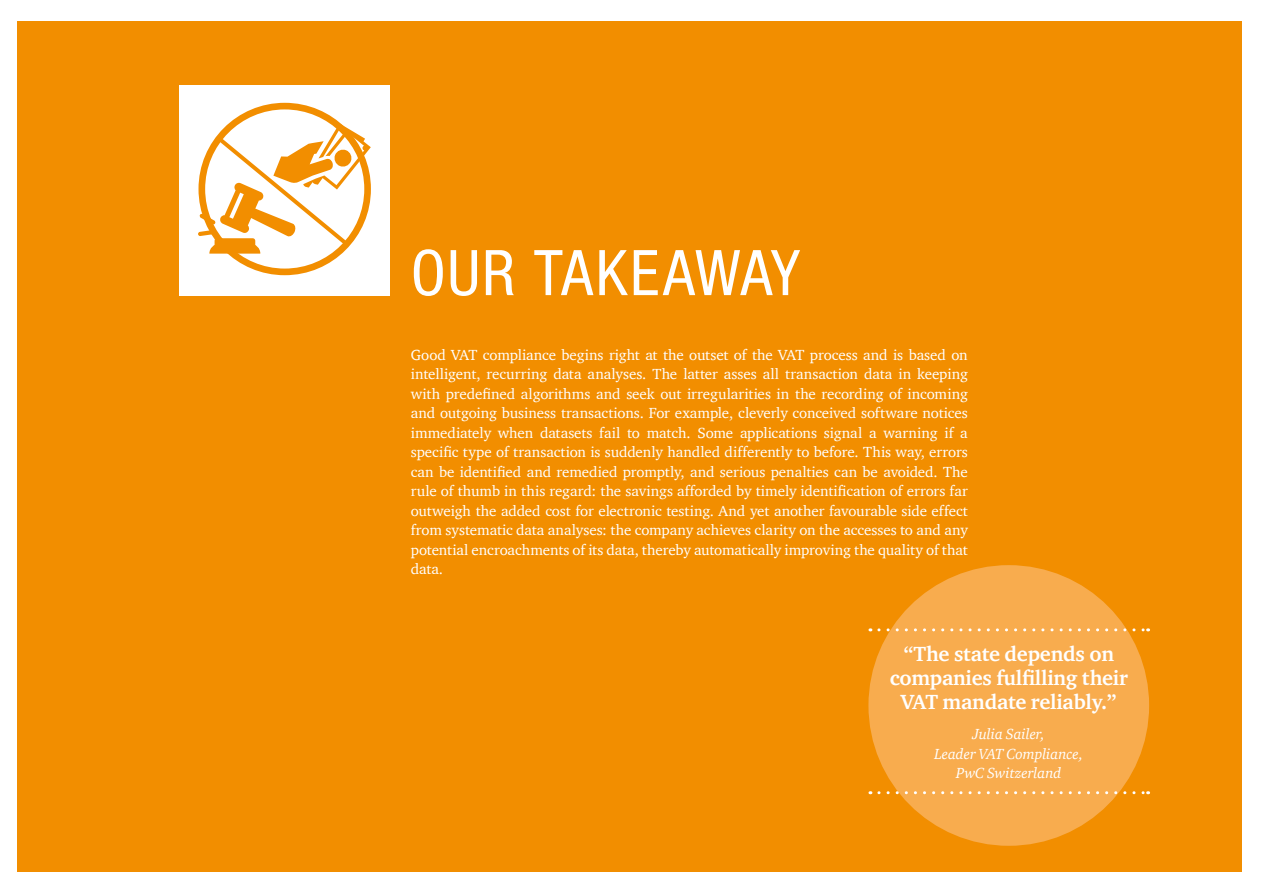
<style>
.page{position:relative;width:1263px;height:893px;background:#fff}
.page>*{position:absolute;margin:0;border:0;box-sizing:border-box;transform-origin:0 0}
.t1{font:condensed 63px "Helvetica Neue LT Std";letter-spacing:.025em;color:#fff}
.t2{font:700 21px/24px "ITC Charter Com";letter-spacing:-.01em;color:#fff;text-align:center}
.t3{font:15px/19.5px "ITC Charter Com";letter-spacing:-.01em;color:#fff;text-align:justify}
.t4{font:italic 15px/19.5px "ITC Charter Com";letter-spacing:-.005em;color:#fff;text-align:center}
</style>
<div class="page">
<div style="left:18px;top:21px;width:1224px;height:851px;background:#f28e00"></div>
<div style="left:868px;top:565px;width:281px;height:281px;background:#f8ac4e;border-radius:50%"></div>
<svg style="left:879px;top:628px;width:269px;height:3px"></svg>
<svg style="left:879px;top:791px;width:269px;height:3px"></svg>
<div style="left:179px;top:85px;width:210px;height:210px;background:#fff"></div>
<div style="left:198px;top:103px;width:173px;height:172px;border:7px solid #f28e00;border-radius:50%"></div>
<svg style="left:198px;top:123px;width:173px;height:131px"></svg>
<h1 class="t1" style="left:411px;top:236px;width:391px">OUR TAKEAWAY</h1>
<p class="t3" style="left:411px;top:345px;width:559px">Good VAT compliance begins right at the outset of the VAT process and is based on intelligent, recurring data analyses. The latter asses all transaction data in keeping with predefined algorithms and seek out irregularities in the recording of incoming and outgoing business transactions. For example, cleverly conceived software notices immediately when datasets fail to match. Some applications signal a warning if a specific type of transaction is suddenly handled differently to before. This way, errors can be identified and remedied promptly, and serious penalties can be avoided. The rule of thumb in this regard: the savings afforded by timely identification of errors far outweigh the added cost for electronic testing. And yet another favourable side effect from systematic data analyses: the company achieves clarity on the accesses to and any potential encroachments of its data, thereby automatically improving the quality of that data.</p>
<h2 class="t2" style="left:890px;top:642px;width:240px">“The state depends on companies fulfilling their<br>VAT mandate reliably.”</h2>
<p class="t4" style="left:934px;top:724px;width:150px">Julia Sailer,<br>Leader VAT Compliance,<br>PwC Switzerland</p>
</div>
